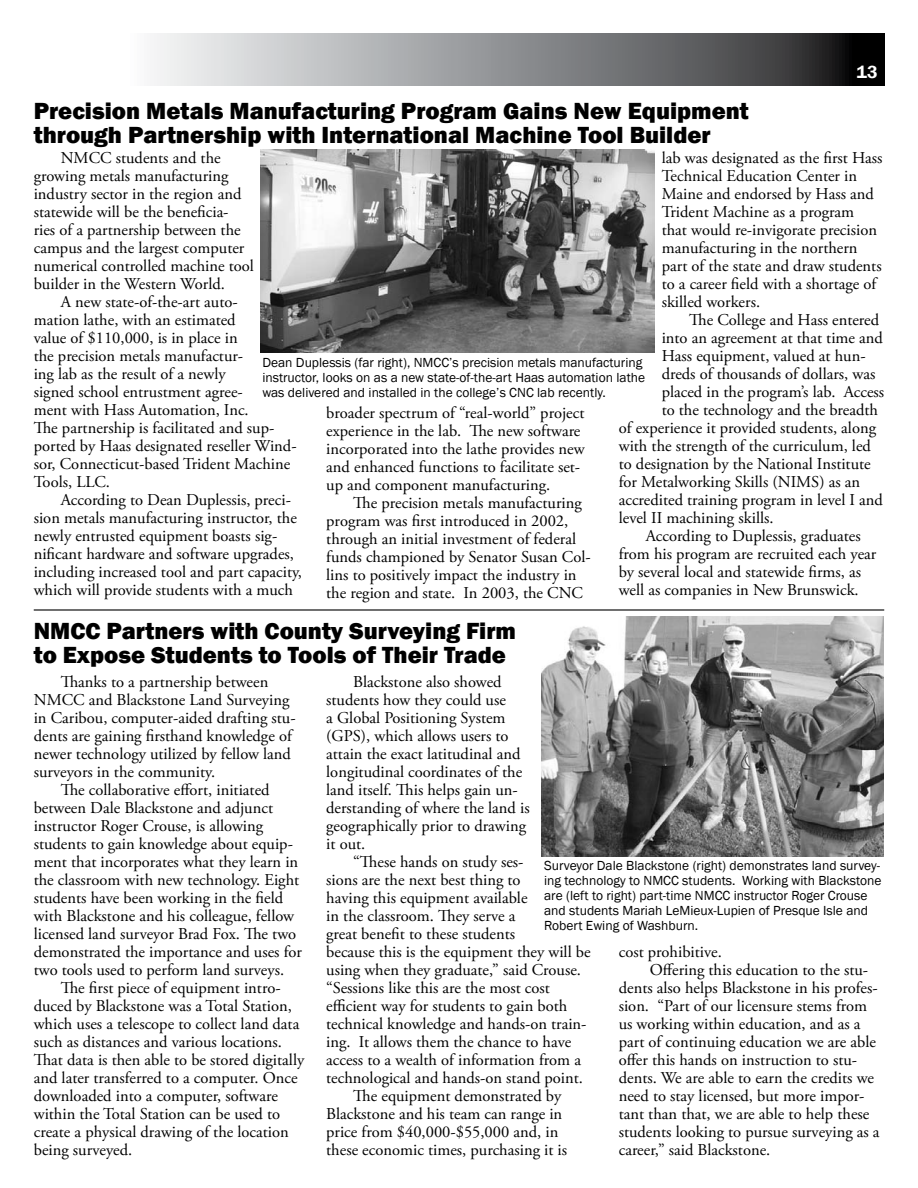
<style>
.page{position:relative;width:918px;height:1188px;background:#fff}
.page>*{position:absolute;margin:0;border:0;box-sizing:border-box;transform-origin:0 0}
.t1{font:800 24px/24px "Franklin Gothic";color:#000}
.t2{font:600 18px "Franklin Gothic";color:#fff}
.t3{font:16.5px/18px "Adobe Garamond Pro";color:#000}
.t4{font:13.5px/15px "Franklin Gothic";color:#000}
</style>
<div class="page">
<img style="left:542px;top:616px;width:342px;height:241px">
<svg style="left:154px;top:34px;width:730px;height:52px;background:#88898b"></svg>
<img style="left:261px;top:150px;width:394px;height:202px">
<hr style="left:34px;top:609px;width:850px;height:2px;background:#000">
<p class="t2" style="left:856px;top:61px;width:23px">13</p>
<h1 class="t1" style="left:34px;top:99px;width:717px">Precision Metals Manufacturing Program Gains New Equipment through Partnership with International Machine Tool Builder</h1>
<p class="t3" style="left:34px;top:150px;width:222px;text-indent:27px">NMCC students and the growing metals manufacturing industry sector in the region and statewide will be the beneficia&shy;ries of a partnership between the campus and the largest computer numerical controlled machine tool builder in the Western World.</p>
<p class="t3" style="left:34px;top:294px;width:264px;text-indent:27px">A new state-of-the-art auto-<br>mation lathe, with an estimated<br>value of $110,000, is in place in<br>the precision metals manufactur-<br>ing lab as the result of a newly<br>signed school entrustment agree-<br>ment with Hass Automation, Inc.<br>The partnership is facilitated and sup&shy;ported by Haas designated reseller Wind&shy;sor, Connecticut-based Trident Machine<br>Tools, LLC.</p>
<p class="t3" style="left:34px;top:492px;width:270px;text-indent:27px">According to Dean Duplessis, preci&shy;sion metals manufacturing instructor, the newly entrusted equipment boasts sig&shy;nificant hardware and software upgrades, including increased tool and part capacity, which will provide students with a much</p>
<p class="t3" style="left:662px;top:150px;width:222px">lab was designated as the first Hass<br>Technical Education Center in<br>Maine and endorsed by Hass and<br>Trident Machine as a program that would re-invigorate precision manufacturing in the northern part of the state and draw students to a career field with a shortage of skilled workers.</p>
<p class="t3" style="left:689px;top:312px;width:191px">The College and Hass entered</p>
<p class="t3" style="left:662px;top:330px;width:223px">into an agreement at that time and</p>
<p class="t3" style="left:662px;top:348px;width:205px">Hass equipment, valued at hun-</p>
<p class="t3" style="left:662px;top:366px;width:215px">dreds of thousands of dollars, was</p>
<p class="t3" style="left:662px;top:384px;width:224px">placed in the program’s lab. Access</p>
<p class="t3" style="left:662px;top:402px;width:218px">to the technology and the breadth</p>
<p class="t3" style="left:619px;top:420px;width:259px">of experience it provided students, along</p>
<p class="t3" style="left:619px;top:438px;width:254px">with the strength of the curriculum, led</p>
<p class="t3" style="left:619px;top:456px;width:253px">to designation by the National Institute</p>
<p class="t3" style="left:619px;top:474px;width:243px">for Metalworking Skills (NIMS) as an</p>
<p class="t3" style="left:619px;top:492px;width:266px">accredited training program in level I and</p>
<p class="t3" style="left:619px;top:510px;width:156px">level II machining skills.</p>
<p class="t3" style="left:646px;top:528px;width:217px">According to Duplessis, graduates</p>
<p class="t3" style="left:619px;top:546px;width:259px">from his program are recruited each year</p>
<p class="t3" style="left:619px;top:564px;width:244px">by several local and statewide firms, as</p>
<p class="t3" style="left:619px;top:582px;width:241px">well as companies in New Brunswick.</p>
<p class="t4" style="left:262px;top:356px;width:384px">Dean Duplessis (far right), NMCC’s precision metals manufacturing instructor, looks on as a new state-of-the-art Haas automation lathe was delivered and installed in the college’s CNC lab recently.</p>
<p class="t3" style="left:326px;top:404px;width:260px">broader spectrum of “real-world” project experience in the lab. The new software incorporated into the lathe provides new and enhanced functions to facilitate set&shy;up and component manufacturing.</p>
<p class="t3" style="left:326px;top:494px;width:266px;text-indent:27px">The precision metals manufacturing program was first introduced in 2002, through an initial investment of federal funds championed by Senator Susan Col&shy;lins to positively impact the industry in the region and state. In 2003, the CNC</p>
<h1 class="t1" style="left:34px;top:619px;width:484px">NMCC Partners with County Surveying Firm to Expose Students to Tools of Their Trade</h1>
<p class="t3" style="left:61px;top:673px;width:209px">Thanks to a partnership between</p>
<p class="t3" style="left:34px;top:691px;width:257px">NMCC and Blackstone Land Surveying</p>
<p class="t3" style="left:34px;top:709px;width:263px">in Caribou, computer-aided drafting stu-</p>
<p class="t3" style="left:34px;top:727px;width:260px">dents are gaining firsthand knowledge of</p>
<p class="t3" style="left:34px;top:745px;width:259px">newer technology utilized by fellow land</p>
<p class="t3" style="left:34px;top:763px;width:183px">surveyors in the community.</p>
<p class="t3" style="left:61px;top:781px;width:210px">The collaborative effort, initiated</p>
<p class="t3" style="left:34px;top:799px;width:241px">between Dale Blackstone and adjunct</p>
<p class="t3" style="left:34px;top:817px;width:231px">instructor Roger Crouse, is allowing</p>
<p class="t3" style="left:34px;top:835px;width:261px">students to gain knowledge about equip-</p>
<p class="t3" style="left:34px;top:853px;width:266px">ment that incorporates what they learn in</p>
<p class="t3" style="left:34px;top:871px;width:267px">the classroom with new technology. Eight</p>
<p class="t3" style="left:34px;top:889px;width:251px">students have been working in the field</p>
<p class="t3" style="left:34px;top:907px;width:262px">with Blackstone and his colleague, fellow</p>
<p class="t3" style="left:34px;top:925px;width:264px">licensed land surveyor Brad Fox. The two</p>
<p class="t3" style="left:34px;top:943px;width:270px">demonstrated the importance and uses for</p>
<p class="t3" style="left:34px;top:961px;width:252px">two tools used to perform land surveys.</p>
<p class="t3" style="left:61px;top:979px;width:221px">The first piece of equipment intro-</p>
<p class="t3" style="left:34px;top:997px;width:260px">duced by Blackstone was a Total Station,</p>
<p class="t3" style="left:34px;top:1015px;width:267px">which uses a telescope to collect land data</p>
<p class="t3" style="left:34px;top:1033px;width:250px">such as distances and various locations.</p>
<p class="t3" style="left:34px;top:1051px;width:272px">That data is then able to be stored digitally</p>
<p class="t3" style="left:34px;top:1069px;width:265px">and later transferred to a computer. Once</p>
<p class="t3" style="left:34px;top:1087px;width:246px">downloaded into a computer, software</p>
<p class="t3" style="left:34px;top:1105px;width:248px">within the Total Station can be used to</p>
<p class="t3" style="left:34px;top:1123px;width:257px">create a physical drawing of the location</p>
<p class="t3" style="left:34px;top:1141px;width:100px">being surveyed.</p>
<p class="t3" style="left:326px;top:673px;width:205px;text-indent:27px">Blackstone also showed students how they could use<br>a Global Positioning System (GPS), which allows users to attain the exact latitudinal and longitudinal coordinates of the land itself. This helps gain un&shy;derstanding of where the land is geographically prior to drawing it out.</p>
<p class="t3" style="left:353px;top:853px;width:172px">“These hands on study ses-</p>
<p class="t3" style="left:326px;top:871px;width:196px">sions are the next best thing to</p>
<p class="t3" style="left:326px;top:889px;width:203px">having this equipment available</p>
<p class="t3" style="left:326px;top:907px;width:191px">in the classroom. They serve a</p>
<p class="t3" style="left:326px;top:925px;width:190px">great benefit to these students</p>
<p class="t3" style="left:326px;top:943px;width:266px">because this is the equipment they will be</p>
<p class="t3" style="left:326px;top:961px;width:256px">using when they graduate,” said Crouse.</p>
<p class="t3" style="left:326px;top:979px;width:225px">“Sessions like this are the most cost</p>
<p class="t3" style="left:326px;top:997px;width:243px">efficient way for students to gain both</p>
<p class="t3" style="left:326px;top:1015px;width:262px">technical knowledge and hands-on train-</p>
<p class="t3" style="left:326px;top:1033px;width:247px">ing. It allows them the chance to have</p>
<p class="t3" style="left:326px;top:1051px;width:256px">access to a wealth of information from a</p>
<p class="t3" style="left:326px;top:1069px;width:258px">technological and hands-on stand point.</p>
<p class="t3" style="left:353px;top:1087px;width:210px">The equipment demonstrated by</p>
<p class="t3" style="left:326px;top:1105px;width:238px">Blackstone and his team can range in</p>
<p class="t3" style="left:326px;top:1123px;width:234px">price from $40,000-$55,000 and, in</p>
<p class="t3" style="left:326px;top:1141px;width:242px">these economic times, purchasing it is</p>
<p class="t4" style="left:544px;top:859px;width:339px">Surveyor Dale Blackstone (right) demonstrates land survey&shy;ing technology to NMCC students. Working with Blackstone are (left to right) part-time NMCC instructor Roger Crouse and students Mariah LeMieux-Lupien of Presque Isle and Robert Ewing of Washburn.</p>
<p class="t3" style="left:619px;top:943px;width:105px">cost prohibitive.</p>
<p class="t3" style="left:650px;top:961px;width:220px">Offering this education to the stu-</p>
<p class="t3" style="left:619px;top:979px;width:260px">dents also helps Blackstone in his profes-</p>
<p class="t3" style="left:619px;top:997px;width:250px">sion. “Part of our licensure stems from</p>
<p class="t3" style="left:619px;top:1015px;width:243px">us working within education, and as a</p>
<p class="t3" style="left:619px;top:1033px;width:259px">part of continuing education we are able</p>
<p class="t3" style="left:619px;top:1051px;width:240px">offer this hands on instruction to stu-</p>
<p class="t3" style="left:619px;top:1069px;width:257px">dents. We are able to earn the credits we</p>
<p class="t3" style="left:619px;top:1087px;width:247px">need to stay licensed, but more impor-</p>
<p class="t3" style="left:619px;top:1105px;width:252px">tant than that, we are able to help these</p>
<p class="t3" style="left:619px;top:1123px;width:262px">students looking to pursue surveying as a</p>
<p class="t3" style="left:619px;top:1141px;width:153px">career,” said Blackstone.</p>
</div>
